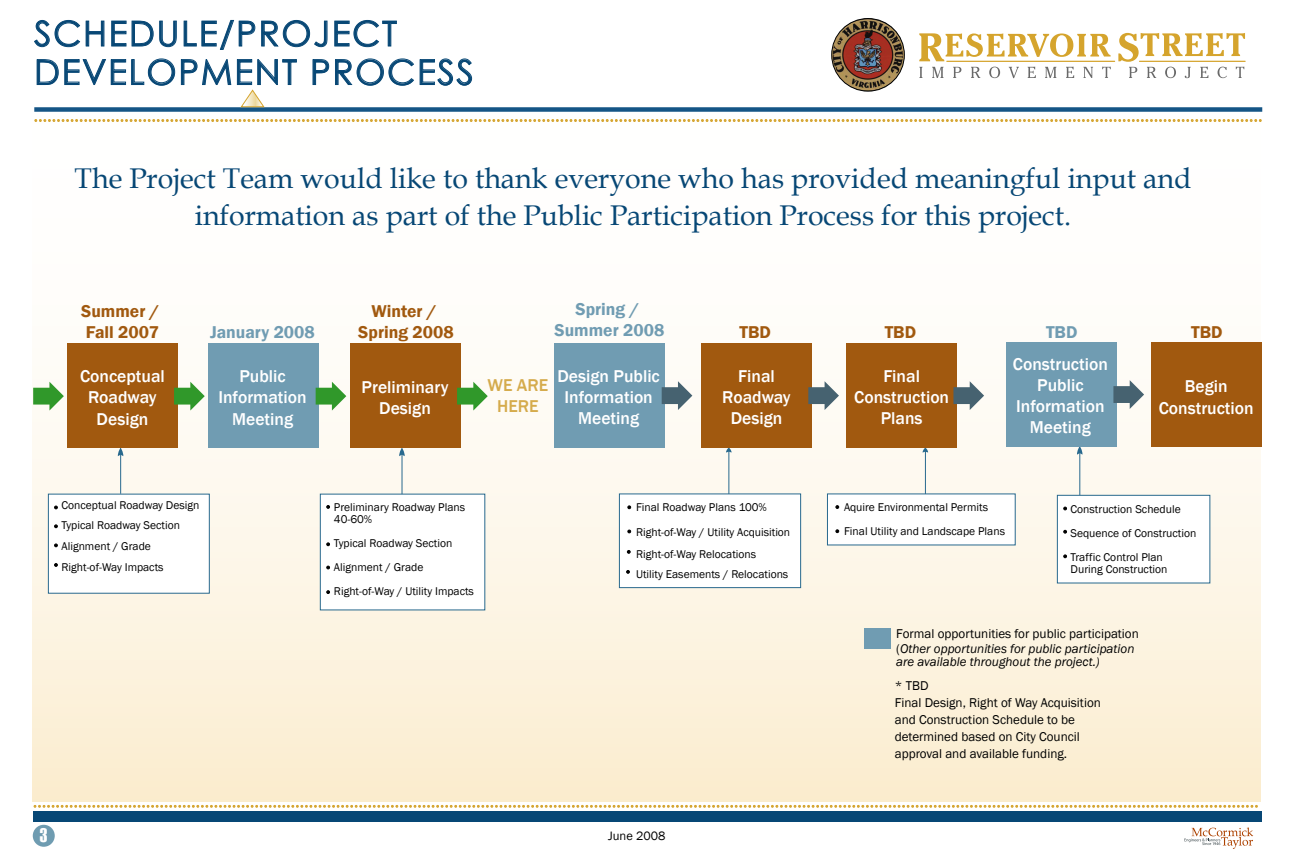
<style>
.page{position:relative;width:1296px;height:864px;background:#fff}
.page>*{position:absolute;margin:0;border:0;box-sizing:border-box;transform-origin:0 0}
.t1{font:34.75px/38.5px "Century Gothic";letter-spacing:.05em;color:#074775}
.t2{font:28.5px/37.2px "Book Antiqua";color:#074775;text-align:center}
.t3{font:20px "Haettenschweiler";color:#fff}
.t4{font:500 17.6px/21.1px "Franklin Gothic";color:#fff;text-align:center}
.t5{font:600 17.6px/21.1px "Franklin Gothic";color:#a1590f}
.t6{font:600 17.6px/21.1px "Franklin Gothic";color:#709cb2;text-align:center}
.t7{font:500 17.6px/21.1px "Franklin Gothic";color:#d5ab4c;text-align:center}
.t8{font:14.88px "Myriad";color:#d5a42d}
.t9{font:14.78px "Myriad";color:#d5a42d}
.t10{font:13.1px/17.1px "Franklin Gothic";color:#000}
.t11{font:italic 13px/13.8px "Franklin Gothic";color:#000}
.t12{font:12.5px "Franklin Gothic";color:#000}
.t13{font:11.57px/24.1px "Franklin Gothic";color:#000}
.s1{font-style:normal;font-size:13.1px}
</style>
<div class="page">
<div style="left:33px;top:13px;width:1227px;height:789px;background:linear-gradient(to bottom,#fff,#faefd7)"></div>
<div style="left:33px;top:812px;width:1228px;height:10px;background:#074775"></div>
<div style="left:33px;top:825px;width:22px;height:22px;background:#6f9cb1;border-radius:50%"></div>
<svg style="left:1184px;top:827px;width:69px;height:22px"></svg>
<hr style="left:1080px;top:452px;width:1px;height:43px;background:#28698e">
<svg style="left:1077px;top:446px;width:6px;height:9px"></svg>
<hr style="left:121px;top:454px;width:1px;height:40px;background:#28698e">
<svg style="left:118px;top:448px;width:5px;height:8px"></svg>
<div style="left:48px;top:494px;width:161px;height:99px;background:#fff"></div>
<hr style="left:402px;top:454px;width:1px;height:42px;background:#28698e">
<svg style="left:399px;top:448px;width:6px;height:8px"></svg>
<div style="left:320px;top:494px;width:165px;height:116px;background:#fff"></div>
<hr style="left:925px;top:451px;width:1px;height:79px;background:#28698e">
<svg style="left:923px;top:447px;width:5px;height:6px"></svg>
<div style="left:827px;top:494px;width:188px;height:51px;background:#fff"></div>
<div style="left:1057px;top:495px;width:153px;height:88px;background:#fff;border:1px solid #28698e"></div>
<hr style="left:729px;top:451px;width:1px;height:79px;background:#28698e">
<svg style="left:726px;top:447px;width:6px;height:6px"></svg>
<div style="left:619px;top:494px;width:182px;height:94px;background:#fff;border:1px solid #28698e"></div>
<div style="left:865px;top:629px;width:26px;height:20px;background:#709cb2"></div>
<div style="left:554px;top:343px;width:111px;height:104px;background:#709cb2"></div>
<div style="left:701px;top:343px;width:111px;height:104px;background:#a1590f"></div>
<div style="left:350px;top:343px;width:111px;height:105px;background:#a1590f"></div>
<div style="left:67px;top:343px;width:111px;height:105px;background:#a1590f"></div>
<div style="left:208px;top:343px;width:111px;height:105px;background:#709cb2"></div>
<svg style="left:33px;top:382px;width:31px;height:29px"></svg>
<svg style="left:174px;top:382px;width:31px;height:29px"></svg>
<svg style="left:457px;top:382px;width:31px;height:29px"></svg>
<svg style="left:662px;top:381px;width:30px;height:29px"></svg>
<svg style="left:808px;top:381px;width:31px;height:29px"></svg>
<div style="left:1151px;top:342px;width:111px;height:105px;background:#a1590f"></div>
<svg style="left:316px;top:382px;width:30px;height:29px"></svg>
<div style="left:846px;top:343px;width:111px;height:104px;background:#a1590f"></div>
<svg style="left:953px;top:381px;width:31px;height:29px"></svg>
<div style="left:1006px;top:342px;width:111px;height:104px;background:#709cb2"></div>
<svg style="left:1113px;top:380px;width:31px;height:29px"></svg>
<svg style="left:919px;top:33px;width:192px;height:28px"></svg>
<svg style="left:919px;top:67px;width:4px;height:11px"></svg>
<svg style="left:932px;top:67px;width:12px;height:11px"></svg>
<svg style="left:953px;top:67px;width:8px;height:11px"></svg>
<svg style="left:971px;top:67px;width:9px;height:11px"></svg>
<svg style="left:989px;top:67px;width:11px;height:11px"></svg>
<svg style="left:1009px;top:67px;width:10px;height:11px"></svg>
<svg style="left:1028px;top:67px;width:8px;height:11px"></svg>
<svg style="left:1045px;top:67px;width:11px;height:11px"></svg>
<svg style="left:1066px;top:67px;width:8px;height:11px"></svg>
<svg style="left:1083px;top:67px;width:10px;height:11px"></svg>
<svg style="left:1102px;top:67px;width:9px;height:11px"></svg>
<svg style="left:1118px;top:33px;width:127px;height:45px"></svg>
<hr style="left:946px;top:61px;width:169px;height:1px;background:#d5a42d">
<hr style="left:1139px;top:61px;width:107px;height:1px;background:#d5a42d">
<img style="left:832px;top:19px;width:72px;height:72px;border-radius:36px">
<div style="left:832px;top:18px;width:72px;height:73px;border:1px solid #000;border-radius:50%"></div>
<div style="left:34px;top:107px;width:1228px;height:5px;background:#155586"></div>
<svg style="left:34px;top:20px;width:15px;height:27px"></svg>
<svg style="left:55px;top:20px;width:25px;height:27px"></svg>
<svg style="left:86px;top:21px;width:18px;height:25px"></svg>
<svg style="left:112px;top:21px;width:14px;height:25px"></svg>
<svg style="left:132px;top:21px;width:21px;height:25px"></svg>
<svg style="left:160px;top:21px;width:16px;height:26px"></svg>
<svg style="left:184px;top:21px;width:12px;height:25px"></svg>
<svg style="left:202px;top:20px;width:53px;height:30px"></svg>
<svg style="left:262px;top:20px;width:65px;height:27px"></svg>
<svg style="left:335px;top:20px;width:62px;height:27px"></svg>
<svg style="left:37px;top:59px;width:21px;height:26px"></svg>
<svg style="left:65px;top:59px;width:61px;height:26px"></svg>
<svg style="left:132px;top:59px;width:43px;height:26px"></svg>
<svg style="left:181px;top:59px;width:50px;height:26px"></svg>
<svg style="left:313px;top:59px;width:16px;height:26px"></svg>
<svg style="left:335px;top:59px;width:79px;height:26px"></svg>
<svg style="left:420px;top:59px;width:52px;height:26px"></svg>
<svg style="left:34px;top:805px;width:1079px;height:2px"></svg>
<svg style="left:1115px;top:805px;width:142px;height:2px"></svg>
<svg style="left:237px;top:59px;width:60px;height:48px"></svg>
<svg style="left:35px;top:120px;width:1081px;height:2px"></svg>
<svg style="left:1119px;top:120px;width:142px;height:2px"></svg>
<h1 class="t1" style="left:34px;top:14px;width:441px">SCHEDULE/PROJECT<br>DEVELOPMENT PROCESS</h1>
<p class="t8" style="left:34px;top:109px;width:1229px">...............................................................................................................................................................................................................................................................................</p>
<h2 class="t2" style="left:75px;top:159px;width:1118px">The Project Team would like to thank everyone who has provided meaningful input and information as part of the Public Participation Process for this project.</h2>
<h3 class="t5" style="left:81px;top:301px;width:80px">Summer /<br>Fall 2007</h3>
<h3 class="t5" style="left:371px;top:301px;width:67px">Winter /</h3>
<h3 class="t6" style="left:210px;top:322px;width:106px">January 2008</h3>
<h3 class="t5" style="left:358px;top:322px;width:97px">Spring 2008</h3>
<h3 class="t6" style="left:555px;top:299px;width:111px">Spring /<br>Summer 2008</h3>
<h3 class="t5" style="left:885px;top:321px;width:33px">TBD</h3>
<h3 class="t6" style="left:1046px;top:321px;width:33px">TBD</h3>
<h3 class="t5" style="left:740px;top:321px;width:33px">TBD</h3>
<h3 class="t5" style="left:1191px;top:321px;width:33px">TBD</h3>
<h3 class="t4" style="left:80px;top:366px;width:86px">Conceptual<br>Roadway<br>Design</h3>
<h3 class="t4" style="left:1013px;top:353px;width:97px">Construction<br>Public<br>Information<br>Meeting</h3>
<h3 class="t4" style="left:218px;top:366px;width:90px">Public<br>Information<br>Meeting</h3>
<h3 class="t4" style="left:854px;top:366px;width:97px">Final<br>Construction<br>Plans</h3>
<h3 class="t4" style="left:557px;top:366px;width:104px">Design Public<br>Information<br>Meeting</h3>
<h3 class="t4" style="left:722px;top:366px;width:70px">Final<br>Roadway<br>Design</h3>
<h3 class="t7" style="left:488px;top:375px;width:62px">WE ARE<br>HERE</h3>
<h3 class="t4" style="left:362px;top:377px;width:88px">Preliminary<br>Design</h3>
<h3 class="t4" style="left:1159px;top:376px;width:97px">Begin<br>Construction</h3>
<p class="t13" style="left:62px;top:495px;width:139px;line-height:20.6px">Conceptual Roadway Design<br>Typical Roadway Section<br>Alignment / Grade<br>Right-of-Way Impacts</p>
<p class="t13" style="left:334px;top:501px;width:133px;line-height:12.1px">Preliminary Roadway Plans<br>40-60%</p>
<p class="t13" style="left:334px;top:532px;width:142px">Typical Roadway Section<br>Alignment / Grade<br>Right-of-Way / Utility Impacts</p>
<p class="t13" style="left:636px;top:496px;width:156px">Final Roadway Plans 100%<br>Right-of-Way / Utility Acquisition</p>
<p class="t13" style="left:636px;top:544px;width:154px;line-height:20.1px">Right-of-Way Relocations<br>Utility Easements / Relocations</p>
<p class="t13" style="left:844px;top:496px;width:162px">Aquire Environmental Permits<br>Final Utility and Landscape Plans</p>
<p class="t13" style="left:1071px;top:497px;width:127px">Construction Schedule<br>Sequence of Construction<br>Traffic Control Plan</p>
<p class="t13" style="left:1071px;top:557px;width:98px">During Construction</p>
<p class="t10" style="left:896px;top:625px;width:244px">Formal opportunities for public participation</p>
<p class="t11" style="left:896px;top:642px;width:240px"><span class="s1">(</span>Other opportunities for public participation are available throughout the project.)</p>
<p class="t10" style="left:895px;top:677px;width:208px">* TBD<br>Final Design, Right of Way Acquisition and Construction Schedule to be determined based on City Council approval and available funding.</p>
<p class="t9" style="left:33px;top:795px;width:1226px">...............................................................................................................................................................................................................................................................................</p>
<h3 class="t3" style="left:40px;top:822px;width:9px">3</h3>
<p class="t12" style="left:608px;top:828px;width:59px">June 2008</p>
</div>
